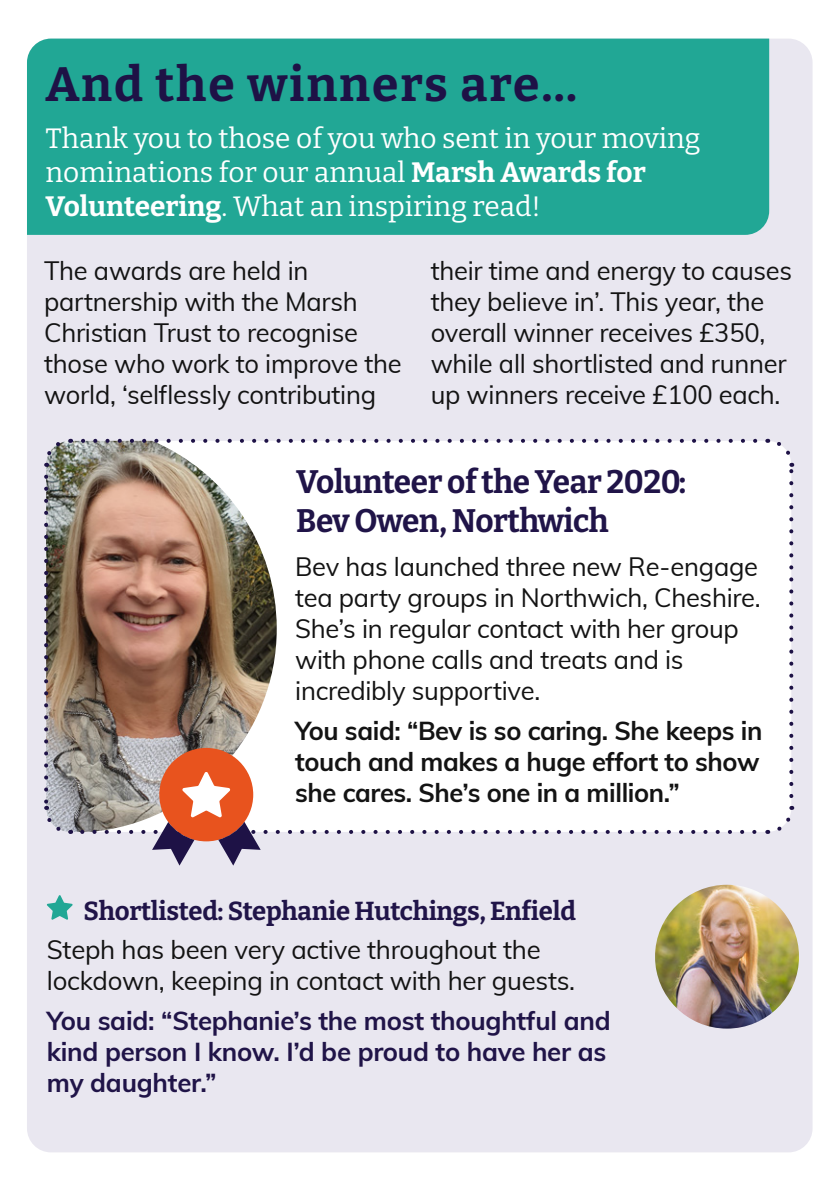
<style>
.page{position:relative;width:840px;height:1191px;background:#fff}
.page>*{position:absolute;margin:0;border:0;box-sizing:border-box;transform-origin:0 0}
.Title_Story{font:700 48px "Bitter";letter-spacing:.04em;color:#1e1246}
.Body{font:700 32.6px/39px "Bitter";letter-spacing:-.015em;color:#201448}
.Intro_Story{font:28px/34px "Bitter";color:#fff}
.Body-2{font:26px/31px "Muli";letter-spacing:-.01em;color:#131313}
.Body-3{font:700 26px/31px "Muli";letter-spacing:-.015em;color:#131313;text-align:justify}
.Body-4{font:700 26px/31px "Muli";letter-spacing:-.01em;color:#201448}
.Body-5{font:700 26px "Bitter";letter-spacing:-.01em;color:#201448}
.s1{font-weight:700}
</style>
<div class="page">
<div style="left:27px;top:39px;width:785px;height:1113px;background:#e9e7f0;border-radius:24px"></div>
<div style="left:27px;top:39px;width:741px;height:196px;background:#21a795"></div>
<div style="left:46px;top:441px;width:744px;height:391px;background:#fff;border-radius:24px"></div>
<img style="left:46px;top:441px;width:230px;height:391px">
<svg style="left:44px;top:441px;width:20px;height:26px"></svg>
<img style="left:44px;top:476px;width:27px;height:358px">
<svg style="left:774px;top:806px;width:21px;height:25px"></svg>
<svg style="left:766px;top:438px;width:27px;height:358px"></svg>
<svg style="left:70px;top:439px;width:684px;height:4px"></svg>
<svg style="left:47px;top:895px;width:26px;height:25px"></svg>
<img style="left:654px;top:884px;width:144px;height:144px;border-radius:72px">
<div style="left:159px;top:748px;width:94px;height:93px;background:#e8531e;border-radius:50%"></div>
<svg style="left:82px;top:771px;width:675px;height:94px"></svg>
<h2 class="Title_Story" style="left:46px;top:54px;width:532px">And the winners are…</h2>
<h3 class="Intro_Story" style="left:46px;top:120px;width:656px">Thank you to those of you who sent in your moving nominations for our annual <span class="s1">Marsh Awards for<br>Volunteering</span>. What an inspiring read!</h3>
<p class="Body-2" style="left:44px;top:254px;width:359px">The awards are held in partnership with the Marsh<br>Christian Trust to recognise those who work to improve the world, ‘selflessly contributing</p>
<p class="Body-2" style="left:430px;top:254px;width:363px">their time and energy to causes they believe in’. This year, the overall winner receives £350, while all shortlisted and runner up winners receive £100 each.</p>
<p class="Body" style="left:296px;top:461px;width:391px">Volunteer of the Year 2020:<br>Bev Owen, Northwich</p>
<p class="Body-2" style="left:295px;top:550px;width:467px">Bev has launched three new Re-engage tea party groups in Northwich, Cheshire.<br>She’s in regular contact with her group with phone calls and treats and is incredibly supportive.</p>
<p class="Body-3" style="left:295px;top:713px;width:468px">You said: “Bev is so caring. She keeps in touch and makes a huge effort to show she cares. She’s one in a million.”</p>
<p class="Body-5" style="left:83px;top:894px;width:493px">Shortlisted: Stephanie Hutchings, Enfield</p>
<p class="Body-2" style="left:47px;top:933px;width:529px">Steph has been very active throughout the lockdown, keeping in contact with her guests.</p>
<p class="Body-4" style="left:47px;top:1003px;width:565px">You said: “Stephanie’s the most thoughtful and kind person I know. I’d be proud to have her as my daughter.”</p>
</div>
